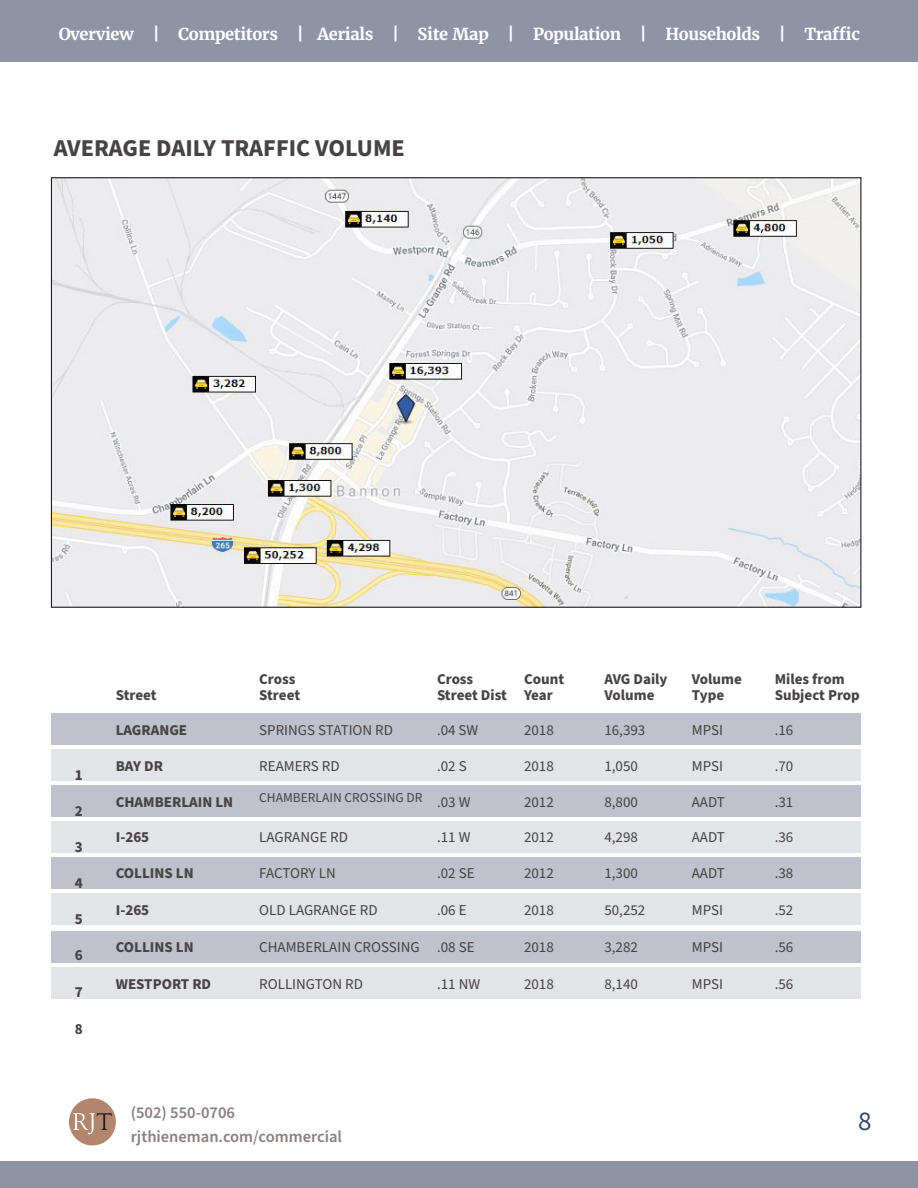
<style>
.page{position:relative;width:918px;height:1188px;background:#fff}
.page>*{position:absolute;margin:0;border:0;box-sizing:border-box;transform-origin:0 0}
.t1{font:27px "Source Sans Pro";color:#374966}
.t2{font:700 24.15px "Source Sans Pro";color:#474243}
.t3{font:700 16.5px "Merriweather";letter-spacing:-.025em;color:#fff}
.t4{font:600 16.5px "Source Sans Pro";color:#8c7f80}
.t5{font:15px "Source Sans Pro";color:#474243}
.t6{font:700 15px/16.5px "Source Sans Pro";color:#474243}
.t7{font:13.5px "Source Sans Pro";color:#474243}
</style>
<div class="page">
<div style="left:0;top:0;width:918px;height:62px;background:#8c94a6"></div>
<div style="left:51px;top:714px;width:810px;height:31px;background:#bfc2cc"></div>
<div style="left:51px;top:786px;width:810px;height:31px;background:#bfc2cc"></div>
<div style="left:51px;top:858px;width:810px;height:31px;background:#bfc2cc"></div>
<div style="left:51px;top:931px;width:810px;height:32px;background:#bfc2cc"></div>
<div style="left:51px;top:750px;width:810px;height:31px;background:#e3e4e8"></div>
<div style="left:51px;top:822px;width:810px;height:31px;background:#e3e4e8"></div>
<div style="left:51px;top:894px;width:810px;height:31px;background:#e3e4e8"></div>
<div style="left:51px;top:968px;width:810px;height:31px;background:#e3e4e8"></div>
<div style="left:0;top:1161px;width:918px;height:27px;background:#8c94a6"></div>
<img style="left:53px;top:179px;width:806px;height:427px">
<div style="left:69px;top:1098px;width:47px;height:47px;background:#b1856e;border-radius:50%"></div>
<svg style="left:73px;top:1113px;width:39px;height:21px"></svg>
<p class="t3" style="left:59px;top:24px;width:803px">Overview | Competitors | Aerials | Site Map | Population | Households | Traffic</p>
<p class="t2" style="left:54px;top:132px;width:353px">AVERAGE DAILY TRAFFIC VOLUME</p>
<p class="t6" style="left:75px;top:767px;width:9px">1</p>
<p class="t6" style="left:75px;top:803px;width:9px">2</p>
<p class="t6" style="left:75px;top:839px;width:9px">3</p>
<p class="t6" style="left:75px;top:875px;width:9px">4</p>
<p class="t6" style="left:75px;top:911px;width:9px">5</p>
<p class="t6" style="left:75px;top:947px;width:9px">6</p>
<p class="t6" style="left:75px;top:984px;width:9px">7</p>
<p class="t6" style="left:75px;top:1021px;width:9px">8</p>
<p class="t6" style="left:116px;top:687px;width:42px">Street</p>
<p class="t6" style="left:116px;top:722px;width:73px">LAGRANGE</p>
<p class="t6" style="left:259px;top:671px;width:42px">Cross<br>Street</p>
<p class="t5" style="left:259px;top:720px;width:135px">SPRINGS STATION RD</p>
<p class="t6" style="left:437px;top:671px;width:71px">Cross<br>Street Dist</p>
<p class="t5" style="left:437px;top:720px;width:43px">.04 SW</p>
<p class="t6" style="left:524px;top:671px;width:42px">Count<br>Year</p>
<p class="t5" style="left:524px;top:720px;width:31px">2018</p>
<p class="t6" style="left:116px;top:758px;width:49px">BAY DR</p>
<p class="t5" style="left:259px;top:756px;width:82px">REAMERS RD</p>
<p class="t5" style="left:437px;top:756px;width:31px">.02 S</p>
<p class="t5" style="left:524px;top:756px;width:31px">2018</p>
<p class="t6" style="left:116px;top:794px;width:119px">CHAMBERLAIN LN</p>
<p class="t7" style="left:259px;top:789px;width:165px">CHAMBERLAIN CROSSING DR</p>
<p class="t5" style="left:437px;top:792px;width:35px">.03 W</p>
<p class="t5" style="left:524px;top:792px;width:31px">2012</p>
<p class="t6" style="left:116px;top:830px;width:35px">I-265</p>
<p class="t5" style="left:259px;top:827px;width:90px">LAGRANGE RD</p>
<p class="t5" style="left:437px;top:827px;width:35px">.11 W</p>
<p class="t5" style="left:524px;top:827px;width:31px">2012</p>
<p class="t6" style="left:116px;top:865px;width:79px">COLLINS LN</p>
<p class="t5" style="left:259px;top:863px;width:78px">FACTORY LN</p>
<p class="t5" style="left:437px;top:863px;width:39px">.02 SE</p>
<p class="t5" style="left:524px;top:863px;width:31px">2012</p>
<p class="t6" style="left:116px;top:902px;width:35px">I-265</p>
<p class="t5" style="left:259px;top:900px;width:120px">OLD LAGRANGE RD</p>
<p class="t5" style="left:437px;top:900px;width:31px">.06 E</p>
<p class="t5" style="left:524px;top:900px;width:31px">2018</p>
<p class="t6" style="left:116px;top:939px;width:79px">COLLINS LN</p>
<p class="t5" style="left:259px;top:937px;width:162px">CHAMBERLAIN CROSSING</p>
<p class="t5" style="left:437px;top:937px;width:39px">.08 SE</p>
<p class="t5" style="left:524px;top:937px;width:31px">2018</p>
<p class="t6" style="left:116px;top:976px;width:97px">WESTPORT RD</p>
<p class="t5" style="left:259px;top:974px;width:105px">ROLLINGTON RD</p>
<p class="t5" style="left:437px;top:974px;width:45px">.11 NW</p>
<p class="t5" style="left:524px;top:974px;width:31px">2018</p>
<p class="t4" style="left:131px;top:1101px;width:106px">(502) 550-0706</p>
<p class="t4" style="left:131px;top:1125px;width:213px">rjthieneman.com/commercial</p>
<p class="t6" style="left:604px;top:671px;width:65px">AVG Daily<br>Volume</p>
<p class="t5" style="left:604px;top:720px;width:43px">16,393</p>
<p class="t6" style="left:692px;top:671px;width:52px">Volume<br>Type</p>
<p class="t5" style="left:692px;top:720px;width:33px">MPSI</p>
<p class="t6" style="left:775px;top:671px;width:87px">Miles from<br>Subject Prop</p>
<p class="t5" style="left:775px;top:720px;width:20px">.16</p>
<p class="t5" style="left:604px;top:756px;width:35px">1,050</p>
<p class="t5" style="left:692px;top:756px;width:33px">MPSI</p>
<p class="t5" style="left:775px;top:756px;width:20px">.70</p>
<p class="t5" style="left:604px;top:792px;width:35px">8,800</p>
<p class="t5" style="left:692px;top:792px;width:35px">AADT</p>
<p class="t5" style="left:775px;top:792px;width:20px">.31</p>
<p class="t5" style="left:604px;top:827px;width:35px">4,298</p>
<p class="t5" style="left:692px;top:827px;width:35px">AADT</p>
<p class="t5" style="left:775px;top:827px;width:20px">.36</p>
<p class="t5" style="left:604px;top:863px;width:35px">1,300</p>
<p class="t5" style="left:692px;top:863px;width:35px">AADT</p>
<p class="t5" style="left:775px;top:863px;width:20px">.38</p>
<p class="t5" style="left:604px;top:900px;width:43px">50,252</p>
<p class="t5" style="left:692px;top:900px;width:33px">MPSI</p>
<p class="t5" style="left:775px;top:900px;width:20px">.52</p>
<p class="t5" style="left:604px;top:937px;width:35px">3,282</p>
<p class="t5" style="left:692px;top:937px;width:33px">MPSI</p>
<p class="t5" style="left:775px;top:937px;width:20px">.56</p>
<p class="t5" style="left:604px;top:974px;width:35px">8,140</p>
<p class="t5" style="left:692px;top:974px;width:33px">MPSI</p>
<p class="t5" style="left:775px;top:974px;width:20px">.56</p>
<p class="t1" style="left:858px;top:1103px;width:15px">8</p>
</div>
